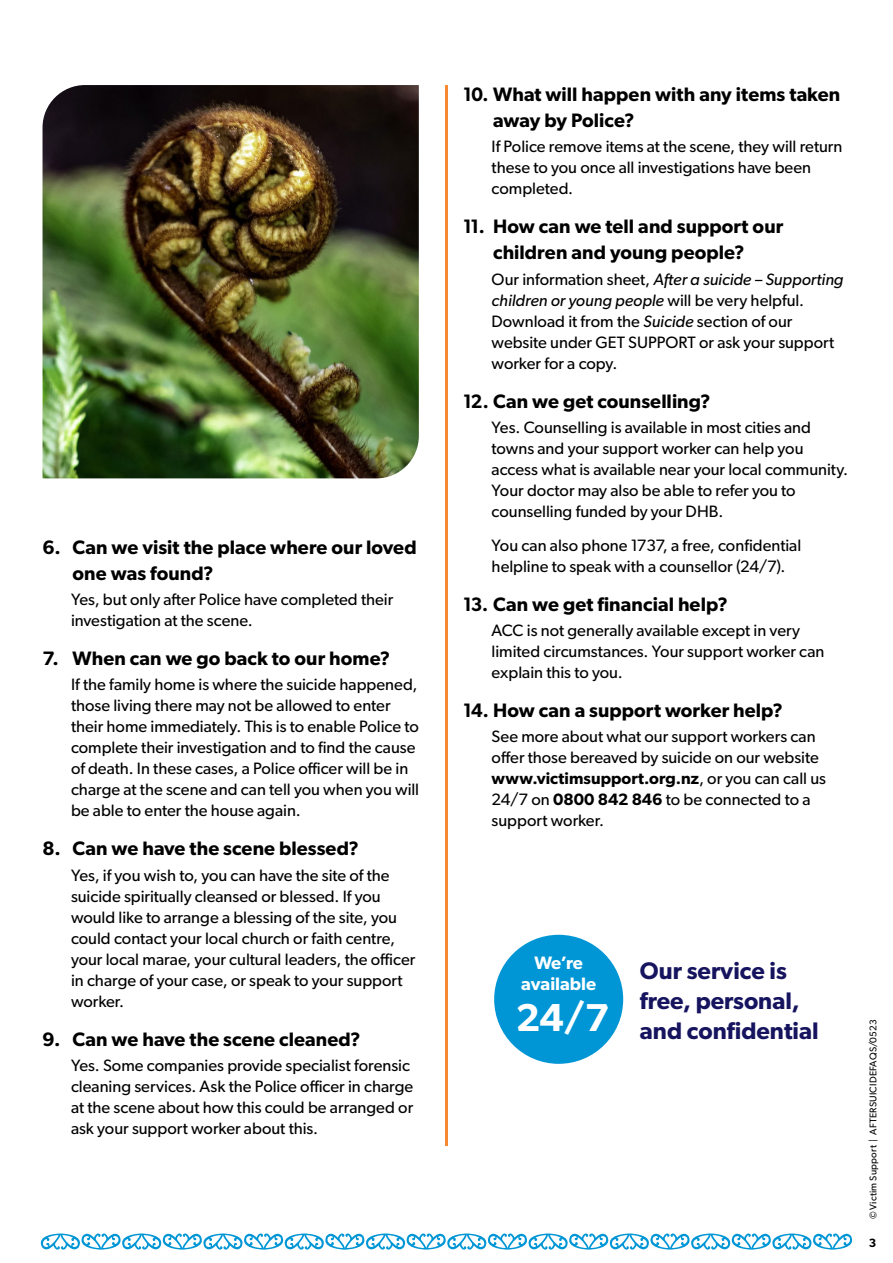
<style>
.page{position:relative;width:893px;height:1263px;background:#fff}
.page>*{position:absolute;margin:0;border:0;box-sizing:border-box;transform-origin:0 0}
.t1{font:600 39px "Gibson";color:#fff}
.t2{font:600 24px/30px "Gibson";color:#16145f}
.t3{font:600 19.5px/26.2px "Gibson";letter-spacing:.005em;color:#000;scale:.95 1}
.t4{font:600 19.5px/26.2px "Gibson";letter-spacing:.005em;color:#000}
.t5{font:600 18px/21px "Gibson";color:#fff;text-align:center}
.t6{font:16.5px/21px "Gibson";color:#000}
.t7{font:600 12px "Gibson";color:#000}
.t8{font:9.75px "Gibson";letter-spacing:.015em;color:#000}
.s1{font-style:italic}
.s2{font-weight:600}
</style>
<div class="page">
<div style="left:494px;top:935px;width:129px;height:129px;background:#0096d6;border-radius:50%"></div>
<hr style="left:445px;top:85px;width:3px;height:1061px;background:#f68933">
<img style="left:43px;top:85px;width:376px;height:393px">
<svg style="left:40px;top:1233px;width:813px;height:16px"></svg>
<p class="t4" style="left:73px;top:533px;width:346px;text-indent:-30px">6. Can we visit the place where our loved one was found?</p>
<p class="t6" style="left:71px;top:589px;width:324px">Yes, but only after Police have completed their investigation at the scene.</p>
<p class="t4" style="left:43px;top:645px;width:349px">7. When can we go back to our home?</p>
<p class="t6" style="left:71px;top:674px;width:350px">If the family home is where the suicide happened, those living there may not be allowed to enter their home immediately. This is to enable Police to complete their investigation and to find the cause of death. In these cases, a Police officer will be in charge at the scene and can tell you when you will be able to enter the house again.</p>
<p class="t4" style="left:43px;top:835px;width:318px">8. Can we have the scene blessed?</p>
<p class="t6" style="left:71px;top:864px;width:346px">Yes, if you wish to, you can have the site of the suicide spiritually cleansed or blessed. If you would like to arrange a blessing of the site, you could contact your local church or faith centre, your local marae, your cultural leaders, the officer in charge of your case, or speak to your support worker.</p>
<p class="t4" style="left:43px;top:1025px;width:320px">9. Can we have the scene cleaned?</p>
<p class="t6" style="left:71px;top:1054px;width:344px">Yes. Some companies provide specialist forensic cleaning services. Ask the Police officer in charge at the scene about how this could be arranged or ask your support worker about this.</p>
<p class="t3" style="left:493px;top:80px;width:367px;text-indent:-30px">10. What will happen with any items taken away by Police?</p>
<p class="t6" style="left:492px;top:136px;width:352px">If Police remove items at the scene, they will return these to you once all investigations have been completed.</p>
<p class="t3" style="left:463px;top:213px;width:338px;text-align:center">11. How can we tell and support our children and young people?</p>
<p class="t6" style="left:492px;top:268px;width:353px">Our information sheet, <span class="s1">After a suicide – Supporting children or young people</span> will be very helpful.<br>Download it from the <span class="s1">Suicide</span> section of our website under GET SUPPORT or ask your support worker for a copy.</p>
<p class="t3" style="left:463px;top:387px;width:262px">12. Can we get counselling?</p>
<p class="t6" style="left:492px;top:416px;width:358px">Yes. Counselling is available in most cities and towns and your support worker can help you access what is available near your local community.<br>Your doctor may also be able to refer you to counselling funded by your DHB.</p>
<p class="t6" style="left:492px;top:534px;width:311px">You can also phone 1737, a free, confidential helpline to speak with a counsellor (24/7).</p>
<p class="t3" style="left:463px;top:590px;width:280px">13. Can we get financial help?</p>
<p class="t6" style="left:492px;top:619px;width:334px">ACC is not generally available except in very limited circumstances. Your support worker can explain this to you.</p>
<p class="t3" style="left:463px;top:697px;width:338px">14. How can a support worker help?</p>
<p class="t6" style="left:492px;top:726px;width:336px">See more about what our support workers can offer those bereaved by suicide on our website <span class="s2">www.victimsupport.org.nz</span>, or you can call us 24/7 on <span class="s2">0800 842 846</span> to be connected to a support worker.</p>
<p class="t5" style="left:521px;top:952px;width:76px">We’re available</p>
<h1 class="t1" style="left:516px;top:994px;width:95px">24/7</h1>
<h2 class="t2" style="left:640px;top:955px;width:180px">Our service is free, personal, and confidential</h2>
<p class="t8" style="left:867px;top:1219px;width:201px;rotate:-90deg">© Victim Support | AFTERSUICIDEFAQS/0523</p>
<p class="t7" style="left:869px;top:1235px;width:9px">3</p>
</div>
